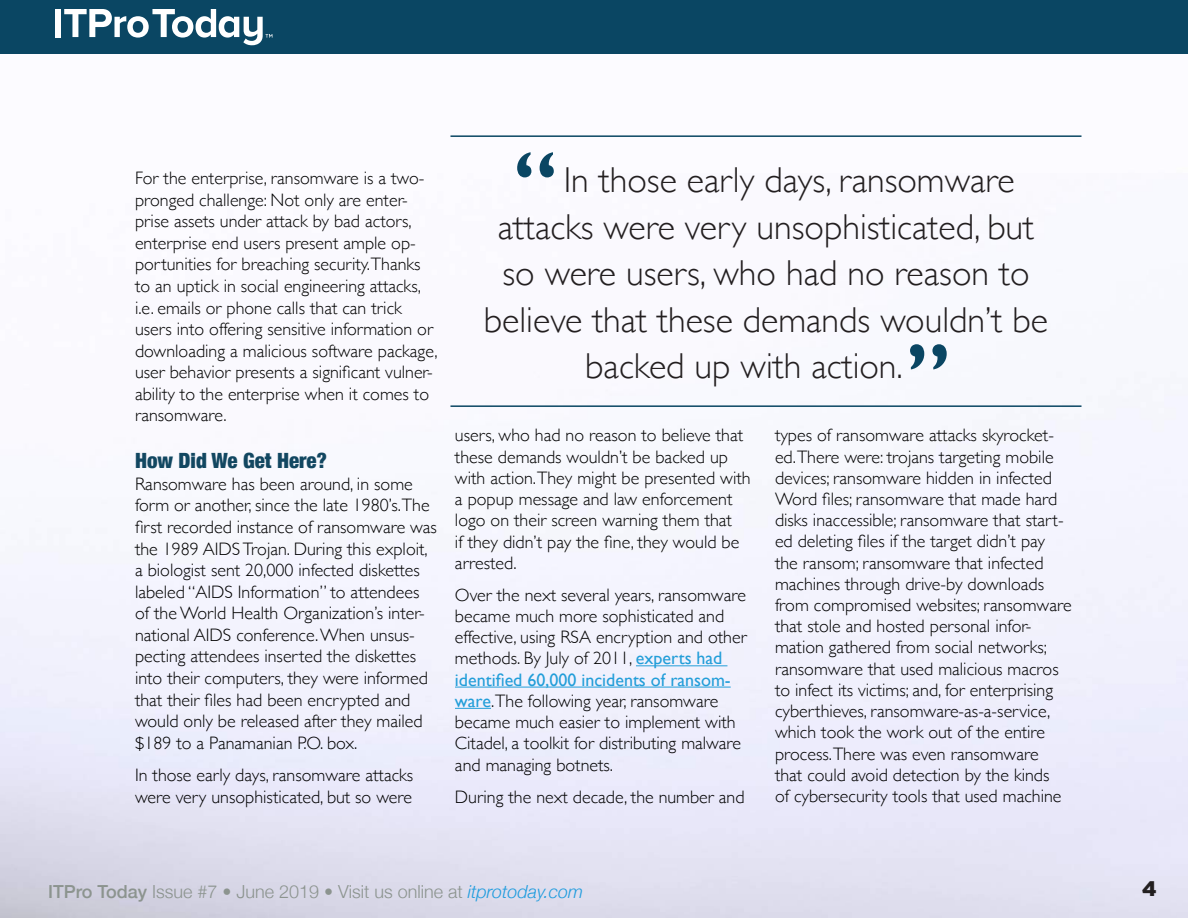
<style>
.page{position:relative;width:1188px;height:918px;background:#fff}
.page>*{position:absolute;margin:0;border:0;box-sizing:border-box;transform-origin:0 0}
.t1{font:300 36px "Gill Sans";color:#231f20}
.t2{font:900 condensed 21px "Helvetica Neue";color:#124761}
.t3{font:900 21px "Gotham";color:#231f20}
.t4{font:300 18px/21.6px "Gill Sans";color:#000}
.t5{font:300 18px "Helvetica Neue";color:#8c948f}
.s1{font-weight:400;color:#239ed9}
.s2{font-weight:500}
.s3{font-style:italic;color:#1f9cde}
</style>
<div class="page">
<div style="left:0;top:0;width:1188px;height:54px;background:#0a4663"></div>
<div style="left:56px;top:9px;width:5px;height:28px;background:#fff"></div>
<svg style="left:64px;top:9px;width:208px;height:36px"></svg>
<hr style="left:636px;top:665px;width:91px;height:1px;background:#239ed9">
<hr style="left:455px;top:687px;width:276px;height:1px;background:#239ed9">
<hr style="left:455px;top:708px;width:36px;height:1px;background:#239ed9">
<hr style="left:450px;top:135px;width:632px;height:2px;background:#0a4663">
<hr style="left:450px;top:405px;width:632px;height:2px;background:#0a4663">
<svg style="left:517px;top:152px;width:37px;height:25px"></svg>
<svg style="left:910px;top:344px;width:37px;height:25px"></svg>
<p class="t4" style="left:135px;top:166px;width:304px">For the enterprise, ransomware is a two&shy;pronged challenge: Not only are enter&shy;prise assets under attack by bad actors, enterprise end users present ample op&shy;portunities for breaching security.Thanks to an uptick in social engineering attacks, i.e. emails or phone calls that can trick users into offering sensitive information or downloading a malicious software package, user behavior presents a significant vulner&shy;ability to the enterprise when it comes to ransomware.</p>
<p class="t2" style="left:135px;top:443px;width:194px">How Did We Get Here?</p>
<p class="t4" style="left:135px;top:472px;width:304px">Ransomware has been around, in some form or another, since the late 1980’s.The first recorded instance of ransomware was the 1989 AIDS Trojan. During this exploit, a biologist sent 20,000 infected diskettes labeled “AIDS Information” to attendees of the World Health Organization’s inter&shy;national AIDS conference. When unsus&shy;pecting attendees inserted the diskettes into their computers, they were informed that their files had been encrypted and would only be released after they mailed $189 to a Panamanian P.O. box.</p>
<p class="t4" style="left:135px;top:763px;width:280px">In those early days, ransomware attacks were very unsophisticated, but so were</p>
<h1 class="t1" style="left:564px;top:152px;width:453px">In those early days, ransomware</h1>
<h1 class="t1" style="left:498px;top:199px;width:538px">attacks were very unsophisticated, but</h1>
<h1 class="t1" style="left:502px;top:245px;width:529px">so were users, who had no reason to</h1>
<h1 class="t1" style="left:484px;top:292px;width:566px">believe that these demands wouldn’t be</h1>
<h1 class="t1" style="left:585px;top:338px;width:319px">backed up with action.</h1>
<p class="t4" style="left:455px;top:424px;width:297px">users, who had no reason to believe that these demands wouldn’t be backed up with action.They might be presented with a popup message and law enforcement logo on their screen warning them that<br>if they didn’t pay the fine, they would be arrested.</p>
<p class="t4" style="left:455px;top:583px;width:293px">Over the next several years, ransomware became much more sophisticated and effective, using RSA encryption and other methods. By July of 2011, <span class="s1">experts had identified 60,000 incidents of ransom&shy;ware</span>.The following year, ransomware became much easier to implement with Citadel, a toolkit for distributing malware and managing botnets.</p>
<p class="t4" style="left:455px;top:785px;width:291px">During the next decade, the number and</p>
<p class="t4" style="left:775px;top:424px;width:298px;line-height:21.1px">types of ransomware attacks skyrocket&shy;ed.There were: trojans targeting mobile devices; ransomware hidden in infected Word files; ransomware that made hard disks inaccessible; ransomware that start&shy;ed deleting files if the target didn’t pay the ransom; ransomware that infected machines through drive-by downloads from compromised websites; ransomware that stole and hosted personal infor&shy;mation gathered from social networks; ransomware that used malicious macros to infect its victims; and, for enterprising cyberthieves, ransomware-as-a-service, which took the work out of the entire process.There was even ransomware<br>that could avoid detection by the kinds<br>of cybersecurity tools that used machine</p>
<p class="t5" style="left:48px;top:877px;width:537px"><span class="s2">ITPro Today</span> Issue #7 • June 2019 • Visit us online at <span class="s3">itprotoday.com</span></p>
<p class="t3" style="left:1142px;top:876px;width:16px">4</p>
</div>
